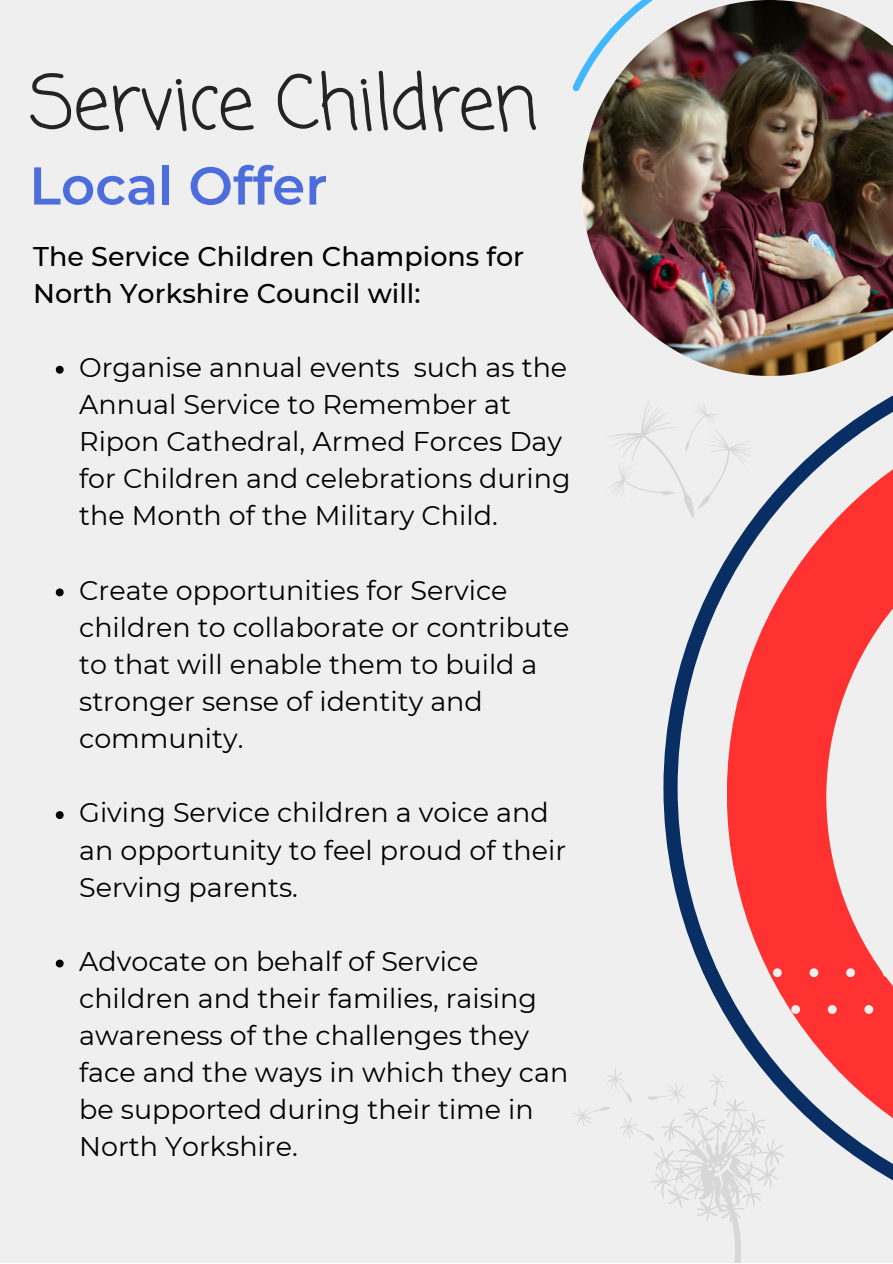
<style>
.page{position:relative;width:893px;height:1264px;background:#fff}
.page>*{position:absolute;margin:0;border:0;box-sizing:border-box;transform-origin:0 0}
.t1{font:75px "Coming Soon";letter-spacing:-.025em;color:#242424}
.t2{font:600 53.1px "Montserrat";color:#4d6ddd}
.t3{font:27px/37px "Montserrat";color:#000}
.t4{font:500 27px/37px "Montserrat";color:#000}
</style>
<div class="page">
<div style="left:0;top:0;width:892px;height:1262px;background:#efefef"></div>
<svg style="left:663px;top:557px;width:64px;height:462px"></svg>
<svg style="left:727px;top:396px;width:165px;height:784px"></svg>
<img style="left:581px;top:0;width:311px;height:376px">
<img style="left:572px;top:0;width:154px;height:108px">
<svg style="left:56px;top:366px;width:8px;height:7px"></svg>
<svg style="left:56px;top:588px;width:8px;height:8px"></svg>
<svg style="left:56px;top:811px;width:8px;height:8px"></svg>
<svg style="left:56px;top:959px;width:8px;height:8px"></svg>
<svg style="left:772px;top:968px;width:9px;height:9px"></svg>
<svg style="left:809px;top:968px;width:9px;height:9px"></svg>
<svg style="left:846px;top:968px;width:8px;height:9px"></svg>
<svg style="left:882px;top:968px;width:9px;height:9px"></svg>
<svg style="left:791px;top:1005px;width:9px;height:8px"></svg>
<svg style="left:827px;top:1005px;width:9px;height:8px"></svg>
<svg style="left:864px;top:1005px;width:9px;height:8px"></svg>
<svg style="left:607px;top:400px;width:144px;height:117px"></svg>
<svg style="left:574px;top:1068px;width:210px;height:194px"></svg>
<p class="t1" style="left:29px;top:51px;width:510px">Service Children</p>
<p class="t2" style="left:29px;top:153px;width:300px">Local Offer</p>
<p class="t4" style="left:33px;top:237px;width:492px">The Service Children Champions for<br>North Yorkshire Council will:</p>
<p class="t3" style="left:79px;top:349px;width:493px">Organise annual events such as the Annual Service to Remember at Ripon Cathedral, Armed Forces Day for Children and celebrations during the Month of the Military Child.</p>
<p class="t3" style="left:79px;top:571px;width:491px">Create opportunities for Service children to collaborate or contribute to that will enable them to build a stronger sense of identity and community.</p>
<p class="t3" style="left:79px;top:794px;width:488px">Giving Service children a voice and an opportunity to feel proud of their<br>Serving parents.</p>
<p class="t3" style="left:79px;top:942px;width:490px">Advocate on behalf of Service children and their families, raising awareness of the challenges they face and the ways in which they can be supported during their time in<br>North Yorkshire.</p>
</div>
